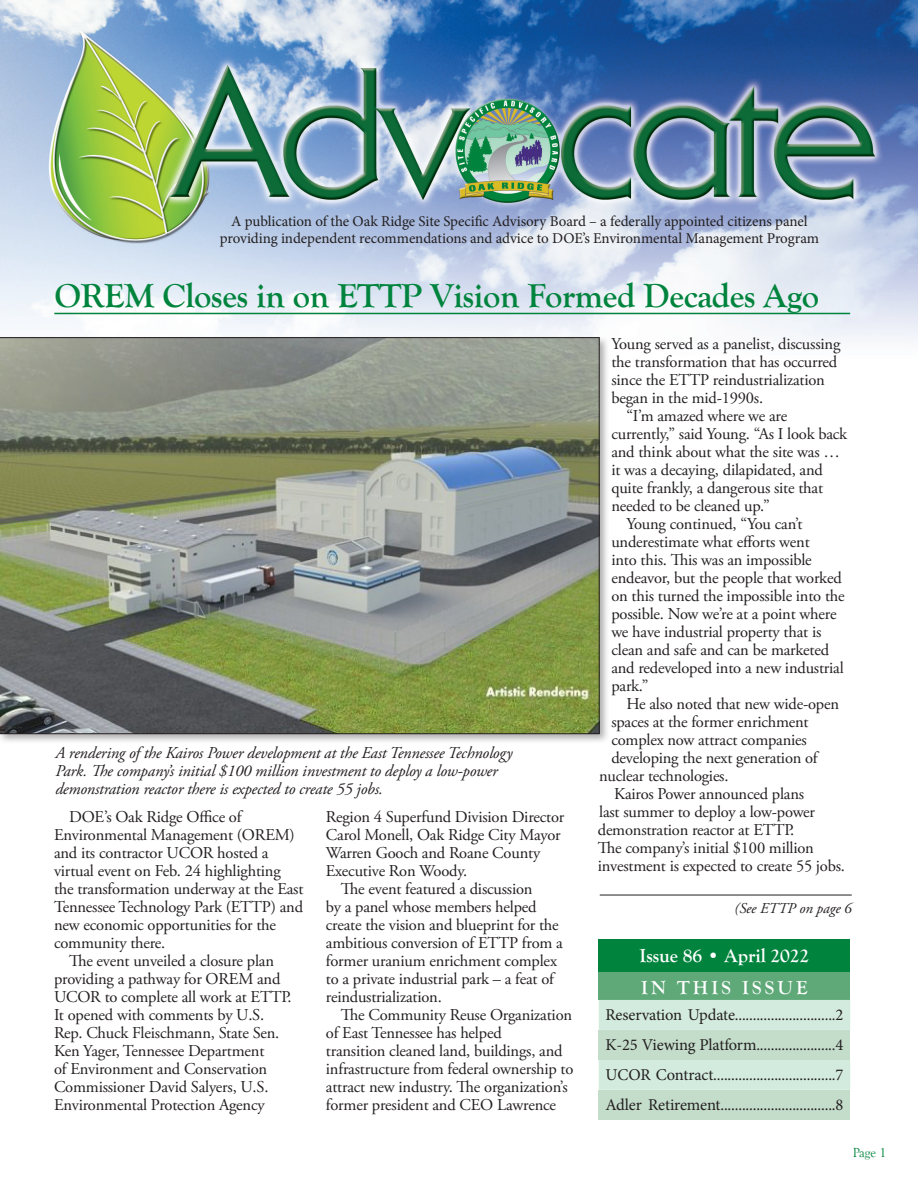
<style>
.page{position:relative;width:918px;height:1188px;background:#fff}
.page>*{position:absolute;margin:0;border:0;box-sizing:border-box;transform-origin:0 0}
.Advocate_Headlines{font:700 34.5px "Goudy Old Style T";letter-spacing:-.01em;color:#00843d}
.t1{font:700 19.5px "Goudy Old Style T";letter-spacing:-.005em;color:#fff}
.t2{font:700 19.5px "Goudy Old Style T";letter-spacing:.16em;color:#fff}
.t3{font:16.5px/18px "Adobe Garamond Pro";letter-spacing:-.01em;color:#231f20}
.t4{font:16.5px "Minion Pro";letter-spacing:-.01em;color:#231f20}
.Cutlines{font:italic 16.5px/18px "Adobe Garamond Pro";letter-spacing:-.01em;color:#231f20}
.t5{font:15px "Minion Pro";letter-spacing:-.005em;color:#231f20}
.Advocate_Cutlines{font:italic 15px "Adobe Garamond Pro";letter-spacing:-.005em;color:#231f20}
.t6{font:13.5px "Goudy Old Style T";color:#00843d}
</style>
<div class="page">
<img style="left:0;top:0;width:918px;height:341px">
<hr style="left:54px;top:313px;width:796px;height:1px;background:#00843d">
<div style="left:599px;top:939px;width:251px;height:34px;background:#00843d"></div>
<div style="left:599px;top:973px;width:251px;height:27px;background:#5fa979"></div>
<div style="left:599px;top:1000px;width:251px;height:90px;background:#d3ebde"></div>
<div style="left:599px;top:1030px;width:251px;height:30px;background:#c4ddcb"></div>
<div style="left:599px;top:1090px;width:251px;height:30px;background:#c4ddcb"></div>
<hr style="left:600px;top:895px;width:252px;height:1px;background:#231f20">
<div style="left:0;top:335px;width:610px;height:410px;background:#231f20;opacity:.36"></div>
<svg style="left:0;top:337px;width:599px;height:397px"></svg>
<p class="t5" style="left:231px;top:211px;width:578px">A publication of the Oak Ridge Site Specific Advisory Board – a federally appointed citizens panel</p>
<p class="t5" style="left:220px;top:228px;width:601px">providing independent recommendations and advice to DOE’s Environmental Management Program</p>
<p class="Advocate_Headlines" style="left:54px;top:276px;width:766px">OREM Closes in on ETTP Vision Formed Decades Ago</p>
<p class="Cutlines" style="left:55px;top:744px;width:459px">A rendering of the Kairos Power development at the East Tennessee Technology<br>Park. The company’s initial $100 million investment to deploy a low-power demonstration reactor there is expected to create 55 jobs.</p>
<p class="t3" style="left:54px;top:808px;width:251px;text-indent:15px">DOE’s Oak Ridge Office of<br>Environmental Management (OREM) and its contractor UCOR hosted a virtual event on Feb. 24 highlighting the transformation underway at the East<br>Tennessee Technology Park (ETTP) and new economic opportunities for the community there.</p>
<p class="t3" style="left:54px;top:952px;width:239px;text-indent:15px">The event unveiled a closure plan providing a pathway for OREM and UCOR to complete all work at ETTP.<br>It opened with comments by U.S.<br>Rep. Chuck Fleischmann, State Sen.<br>Ken Yager, Tennessee Department<br>of Environment and Conservation Commissioner David Salyers, U.S.<br>Environmental Protection Agency</p>
<p class="t3" style="left:326px;top:808px;width:240px">Region 4 Superfund Division Director<br>Carol Monell, Oak Ridge City Mayor<br>Warren Gooch and Roane County<br>Executive Ron Woody.</p>
<p class="t3" style="left:326px;top:880px;width:239px;text-indent:15px">The event featured a discussion<br>by a panel whose members helped create the vision and blueprint for the ambitious conversion of ETTP from a former uranium enrichment complex to a private industrial park – a feat of reindustrialization.</p>
<p class="t3" style="left:326px;top:1006px;width:249px;text-indent:15px">The Community Reuse Organization of East Tennessee has helped<br>transition cleaned land, buildings, and infrastructure from federal ownership to attract new industry. The organization’s former president and CEO Lawrence</p>
<p class="t3" style="left:611px;top:336px;width:230px">Young served as a panelist, discussing the transformation that has occurred since the ETTP reindustrialization began in the mid-1990s.</p>
<p class="t3" style="left:611px;top:408px;width:237px;text-indent:15px">“I’m amazed where we are currently,” said Young. “As I look back and think about what the site was … it was a decaying, dilapidated, and quite frankly, a dangerous site that needed to be cleaned up.”</p>
<p class="t3" style="left:611px;top:516px;width:235px;text-indent:15px">Young continued, “You can’t underestimate what efforts went<br>into this. This was an impossible endeavor, but the people that worked on this turned the impossible into the possible. Now we’re at a point where we have industrial property that is clean and safe and can be marketed and redeveloped into a new industrial park.”</p>
<p class="t3" style="left:626px;top:696px;width:214px">He also noted that new wide-open</p>
<p class="t3" style="left:611px;top:714px;width:199px">spaces at the former enrichment</p>
<p class="t3" style="left:611px;top:732px;width:197px">complex now attract companies</p>
<p class="t3" style="left:611px;top:750px;width:208px">developing the next generation of</p>
<p class="t3" style="left:599px;top:768px;width:131px">nuclear technologies.</p>
<p class="t3" style="left:598px;top:786px;width:249px;text-indent:16px">Kairos Power announced plans<br>last summer to deploy a low-power demonstration reactor at ETTP.<br>The company’s initial $100 million investment is expected to create 55 jobs.</p>
<p class="Advocate_Cutlines" style="left:735px;top:900px;width:119px">(See ETTP on page 6</p>
<p class="t1" style="left:640px;top:945px;width:171px">Issue 86 • April 2022</p>
<p class="t2" style="left:641px;top:977px;width:168px">IN THIS ISSUE</p>
<p class="t4" style="left:606px;top:1004px;width:239px">Reservation Update............................2</p>
<p class="t4" style="left:606px;top:1034px;width:239px">K-25 Viewing Platform......................4</p>
<p class="t4" style="left:606px;top:1064px;width:239px">UCOR Contract..................................7</p>
<p class="t4" style="left:606px;top:1094px;width:239px">Adler Retirement................................8</p>
<p class="t6" style="left:853px;top:1146px;width:35px">Page 1</p>
</div>
